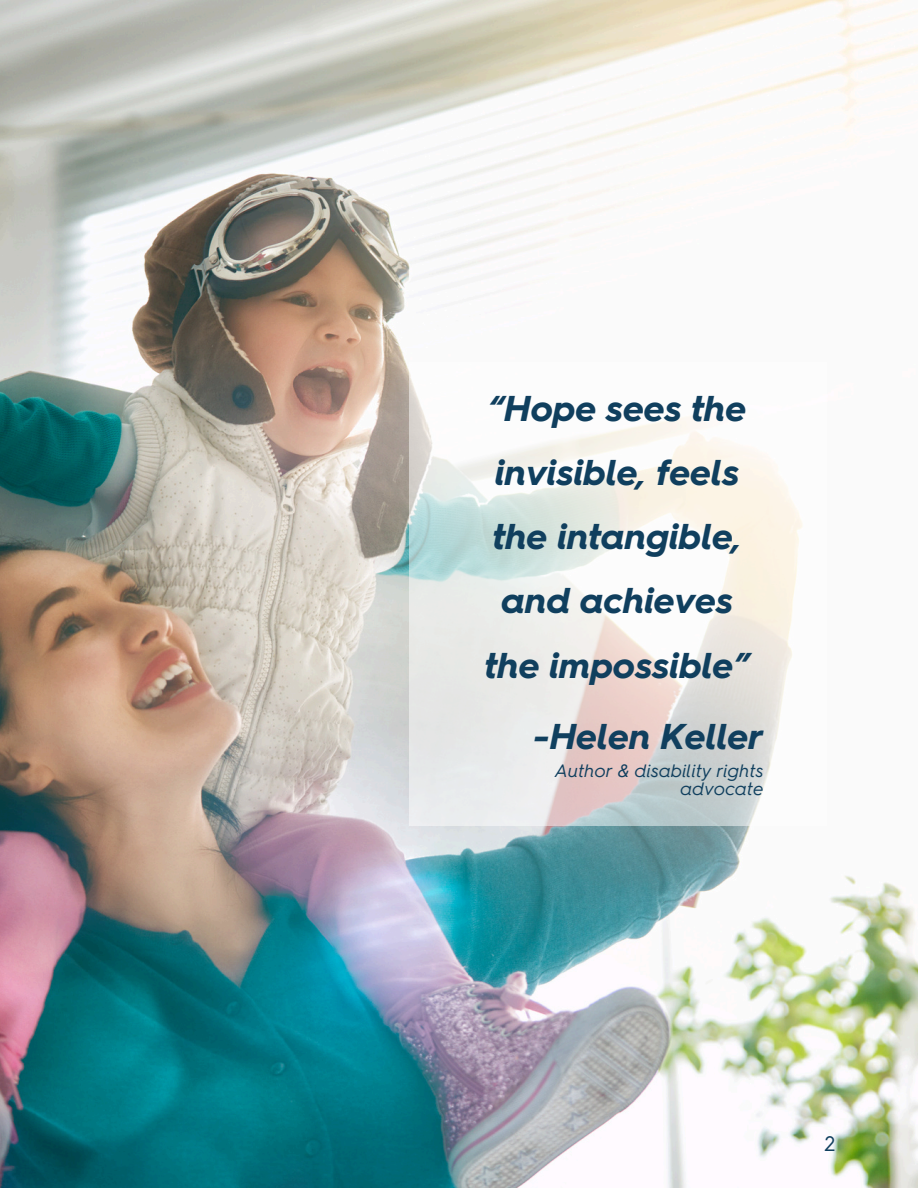
<style>
.page{position:relative;width:918px;height:1188px;background:#fff}
.page>*{position:absolute;margin:0;border:0;box-sizing:border-box;transform-origin:0 0}
.t1{font:italic 700 36px/64.2px "Hurme Geometric Sans 4";color:#103f5e;text-align:center}
.t2{font:21px "Hurme Geometric Sans 4";color:#103f5e}
.t3{font:italic 18px/18px "Hurme Geometric Sans 4";color:#103f5e;text-align:right}
</style>
<div class="page">
<img style="left:0;top:0;width:918px;height:1188px">
<svg style="left:409px;top:362px;width:417px;height:464px"></svg>
<h1 class="t1" style="left:485px;top:376px;width:266px">“Hope sees the invisible, feels the intangible, and achieves the impossible”</h1>
<h1 class="t1" style="left:534px;top:705px;width:231px">-Helen Keller</h1>
<p class="t3" style="left:555px;top:762px;width:210px">Author &amp; disability rights advocate</p>
<p class="t2" style="left:825px;top:1131px;width:13px">2</p>
</div>
